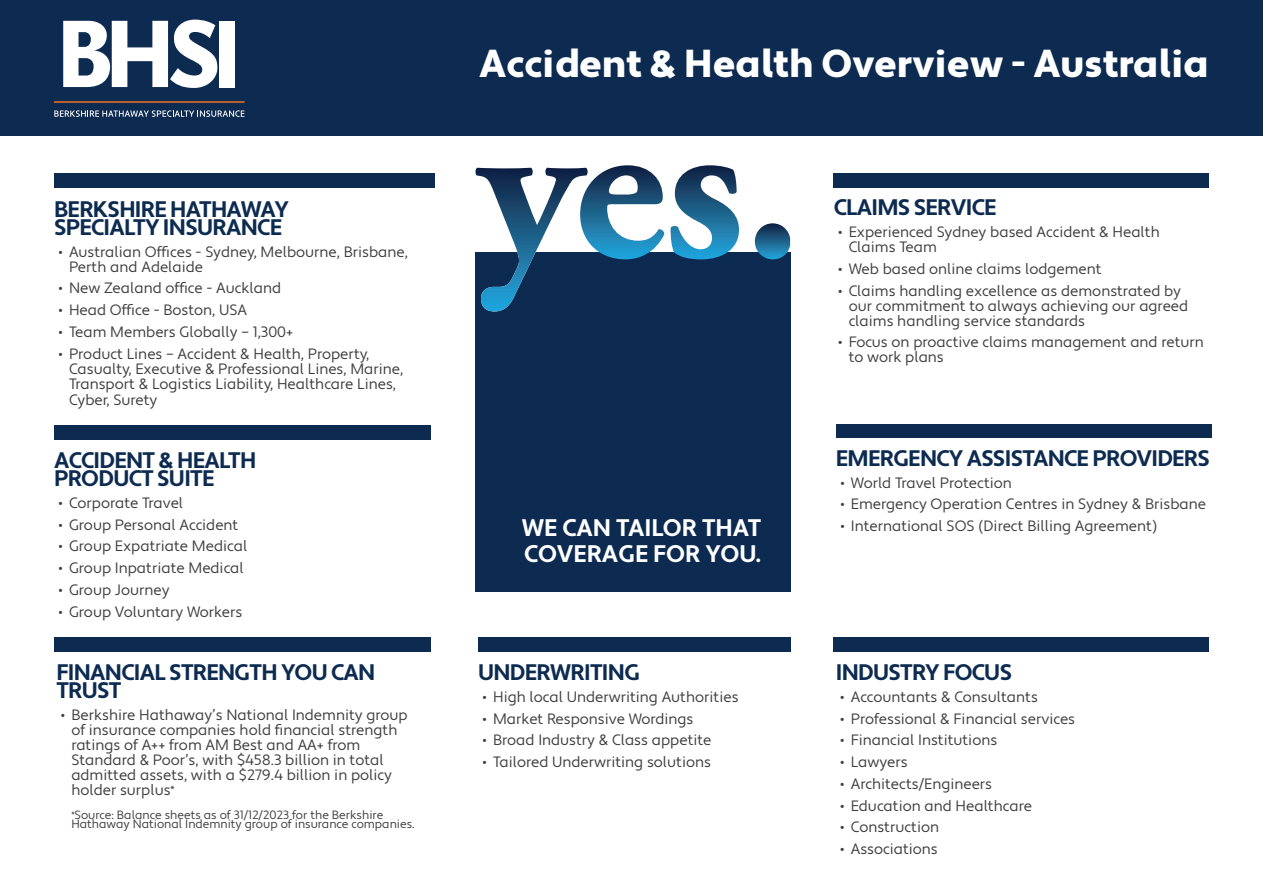
<style>
.page{position:relative;width:1263px;height:893px;background:#fff}
.page>*{position:absolute;margin:0;border:0;box-sizing:border-box;transform-origin:0 0}
.t1{font:900 39px "Apertura";color:#fff}
.t2{font:700 24px "Apertura";color:#fff}
.t3{font:700 22.5px/18px "Apertura";letter-spacing:-.03em;color:#0d2b51}
.t4{font:15px/15px "Apertura";color:#3e3e3f}
.t5{font:12px/9px "Apertura";color:#3e3e3f}
</style>
<div class="page">
<div style="left:0;top:0;width:1263px;height:135px;background:#0d2b51"></div>
<div style="left:54px;top:174px;width:381px;height:14px;background:#0d2b51"></div>
<div style="left:834px;top:174px;width:375px;height:14px;background:#0d2b51"></div>
<div style="left:54px;top:425px;width:376px;height:14px;background:#0d2b51"></div>
<div style="left:836px;top:425px;width:375px;height:13px;background:#0d2b51"></div>
<div style="left:54px;top:637px;width:376px;height:14px;background:#0d2b51"></div>
<div style="left:833px;top:637px;width:376px;height:14px;background:#0d2b51"></div>
<div style="left:475px;top:252px;width:315px;height:339px;background:#0d2b51"></div>
<svg style="left:475px;top:165px;width:189px;height:147px"></svg>
<svg style="left:670px;top:165px;width:69px;height:94px"></svg>
<svg style="left:755px;top:223px;width:35px;height:36px"></svg>
<svg style="left:63px;top:20px;width:155px;height:68px"></svg>
<div style="left:220px;top:21px;width:15px;height:66px;background:#fff"></div>
<svg style="left:54px;top:110px;width:190px;height:7px"></svg>
<hr style="left:54px;top:101px;width:191px;height:2px;background:#f37121">
<div style="left:478px;top:637px;width:312px;height:14px;background:#0d2b51"></div>
<p class="t3" style="left:54px;top:201px;width:236px">BERKSHIRE HATHAWAY<br>SPECIALTY INSURANCE</p>
<p class="t4" style="left:69px;top:244px;width:340px;text-indent:-10px">• Australian Offices - Sydney, Melbourne, Brisbane,<br>Perth and Adelaide</p>
<p class="t4" style="left:58px;top:281px;width:224px">• New Zealand office - Auckland</p>
<p class="t4" style="left:58px;top:303px;width:190px">• Head Office - Boston, USA</p>
<p class="t4" style="left:58px;top:325px;width:236px">• Team Members Globally – 1,300+</p>
<p class="t4" style="left:69px;top:346px;width:336px;text-indent:-10px">• Product Lines – Accident &amp; Health, Property,<br>Casualty, Executive &amp; Professional Lines, Marine,<br>Transport &amp; Logistics Liability, Healthcare Lines,</p>
<p class="t4" style="left:69px;top:393px;width:90px">Cyber, Surety</p>
<p class="t3" style="left:54px;top:452px;width:204px">ACCIDENT &amp; HEALTH<br>PRODUCT SUITE</p>
<p class="t4" style="left:58px;top:496px;width:126px">• Corporate Travel</p>
<p class="t4" style="left:58px;top:517px;width:181px">• Group Personal Accident</p>
<p class="t4" style="left:58px;top:539px;width:190px">• Group Expatriate Medical</p>
<p class="t4" style="left:58px;top:561px;width:187px">• Group Inpatriate Medical</p>
<p class="t4" style="left:58px;top:583px;width:113px">• Group Journey</p>
<p class="t4" style="left:58px;top:604px;width:185px">• Group Voluntary Workers</p>
<p class="t3" style="left:56px;top:664px;width:321px">FINANCIAL STRENGTH YOU CAN<br>TRUST</p>
<p class="t4" style="left:71px;top:708px;width:338px;text-indent:-10px">• Berkshire Hathaway’s National Indemnity group of insurance companies hold financial strength ratings of A++ from AM Best and AA+ from Standard &amp; Poor’s, with $458.3 billion in total admitted assets, with a $279.4 billion in policy holder surplus<sup>*</sup></p>
<p class="t5" style="left:71px;top:811px;width:345px"><sup>*</sup>Source: Balance sheets as of 31/12/2023 for the Berkshire<br>Hathaway National Indemnity group of insurance companies.</p>
<p class="t1" style="left:479px;top:40px;width:731px">Accident &amp; Health Overview - Australia</p>
<p class="t2" style="left:522px;top:513px;width:241px">WE CAN TAILOR THAT</p>
<p class="t2" style="left:524px;top:539px;width:239px">COVERAGE FOR YOU.</p>
<p class="t3" style="left:478px;top:664px;width:163px">UNDERWRITING</p>
<p class="t4" style="left:483px;top:690px;width:257px">• High local Underwriting Authorities</p>
<p class="t4" style="left:483px;top:711px;width:212px">• Market Responsive Wordings</p>
<p class="t4" style="left:483px;top:733px;width:230px">• Broad Industry &amp; Class appetite</p>
<p class="t4" style="left:483px;top:755px;width:230px">• Tailored Underwriting solutions</p>
<p class="t3" style="left:834px;top:199px;width:164px">CLAIMS SERVICE</p>
<p class="t4" style="left:849px;top:225px;width:313px;text-indent:-10px">• Experienced Sydney based Accident &amp; Health<br>Claims Team</p>
<p class="t4" style="left:838px;top:262px;width:265px">• Web based online claims lodgement</p>
<p class="t4" style="left:849px;top:283px;width:341px;text-indent:-10px">• Claims handling excellence as demonstrated by our commitment to always achieving our agreed claims handling service standards</p>
<p class="t4" style="left:849px;top:335px;width:357px;text-indent:-10px">• Focus on proactive claims management and return to work plans</p>
<p class="t3" style="left:836px;top:450px;width:376px">EMERGENCY ASSISTANCE PROVIDERS</p>
<p class="t4" style="left:840px;top:475px;width:173px">• World Travel Protection</p>
<p class="t4" style="left:840px;top:497px;width:367px">• Emergency Operation Centres in Sydney &amp; Brisbane</p>
<p class="t4" style="left:840px;top:519px;width:318px">• International SOS (Direct Billing Agreement)</p>
<p class="t3" style="left:836px;top:664px;width:178px">INDUSTRY FOCUS</p>
<p class="t4" style="left:840px;top:690px;width:199px">• Accountants &amp; Consultants</p>
<p class="t4" style="left:840px;top:711px;width:236px">• Professional &amp; Financial services</p>
<p class="t4" style="left:840px;top:733px;width:158px">• Financial Institutions</p>
<p class="t4" style="left:840px;top:755px;width:69px">• Lawyers</p>
<p class="t4" style="left:840px;top:777px;width:153px">• Architects/Engineers</p>
<p class="t4" style="left:840px;top:798px;width:193px">• Education and Healthcare</p>
<p class="t4" style="left:840px;top:820px;width:100px">• Construction</p>
<p class="t4" style="left:840px;top:842px;width:99px">• Associations</p>
</div>
